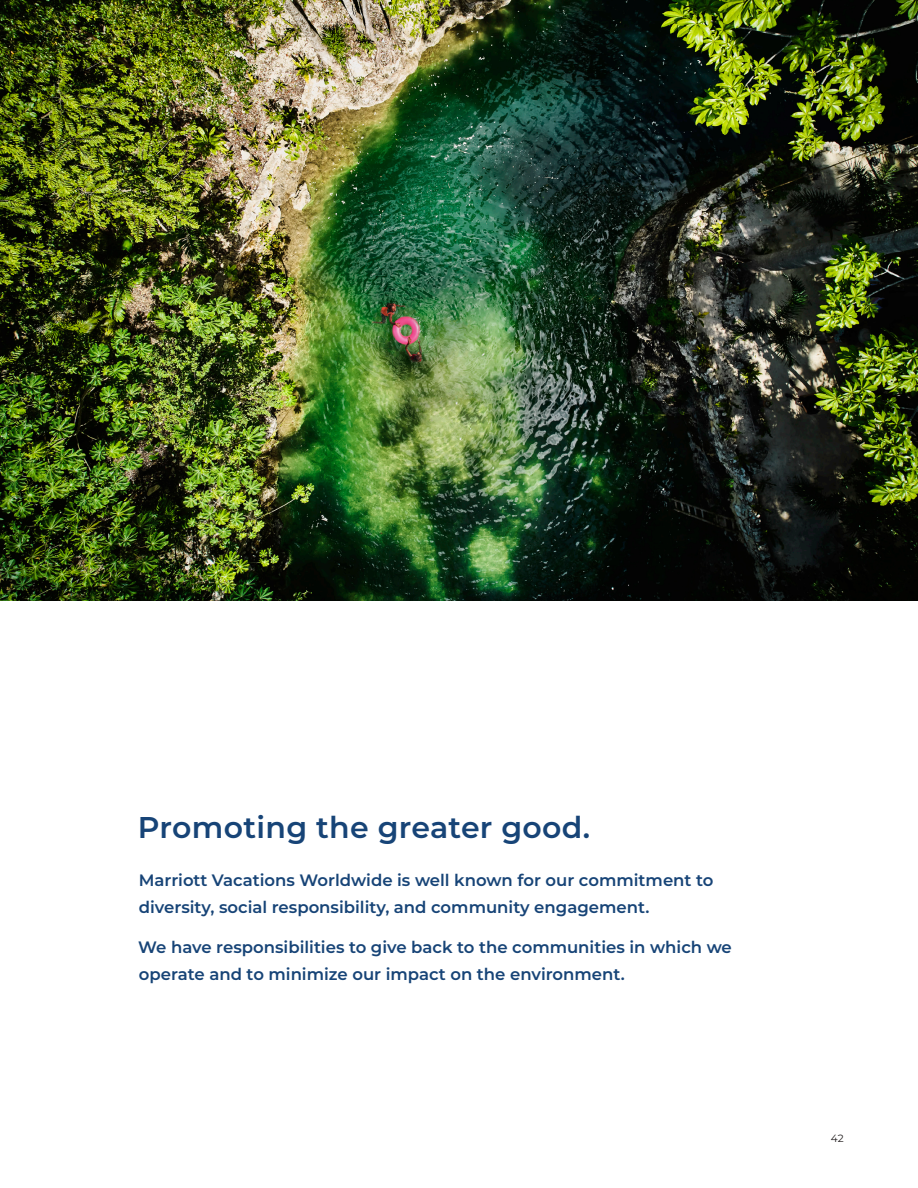
<style>
.page{position:relative;width:918px;height:1188px;background:#fff}
.page>*{position:absolute;margin:0;border:0;box-sizing:border-box;transform-origin:0 0}
.Section_Headers{font:600 30px "Montserrat";letter-spacing:.01em;color:#174477}
.Callout_Copy{font:600 16.5px/27px "Montserrat";color:#174477}
.t1{font:10.5px "Montserrat";color:#231f20}
</style>
<div class="page">
<img style="left:0;top:0;width:918px;height:601px">
<p class="Section_Headers" style="left:138px;top:806px;width:454px">Promoting the greater good.</p>
<p class="Callout_Copy" style="left:139px;top:865px;width:576px">Marriott Vacations Worldwide is well known for our commitment to diversity, social responsibility, and community engagement.</p>
<p class="Callout_Copy" style="left:138px;top:933px;width:595px">We have responsibilities to give back to the communities in which we operate and to minimize our impact on the environment.</p>
<p class="t1" style="left:831px;top:1131px;width:14px">42</p>
</div>
